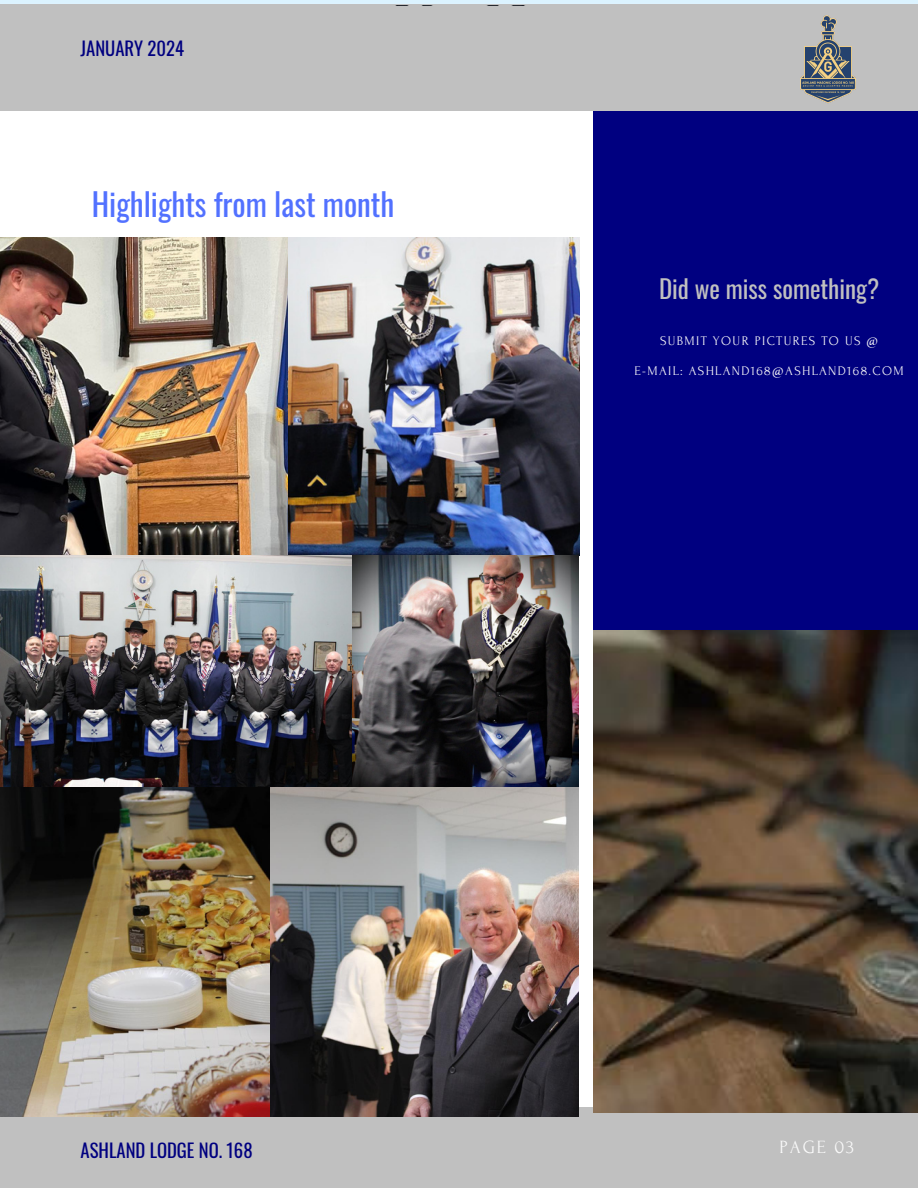
<style>
.page{position:relative;width:918px;height:1188px;background:#fff}
.page>*{position:absolute;margin:0;border:0;box-sizing:border-box;transform-origin:0 0}
.t1{font:31.2px "Oswald";color:#5271ff}
.t2{font:25.05px "Oswald";color:#c0c0c0}
.t3{font:18.75px "Oswald";color:#000080}
.t4{font:18.75px "Forum";letter-spacing:.1em;color:#fafafa}
.t5{font:13.2px "Forum";letter-spacing:.1em;color:#fafafa}
</style>
<div class="page">
<div style="left:594px;top:104px;width:324px;height:585px;background:#000080"></div>
<div style="left:0;top:1107px;width:918px;height:81px;background:#c0c0c0"></div>
<img style="left:594px;top:631px;width:324px;height:481px">
<svg style="left:0;top:0;width:918px;height:110px;background:#d2e3eb"></svg>
<div style="left:0;top:6px;width:918px;height:105px;background:#c0c0c0"></div>
<img style="left:738px;top:4px;width:179px;height:99px">
<img style="left:0;top:237px;width:288px;height:319px">
<img style="left:288px;top:237px;width:291px;height:319px">
<img style="left:0;top:787px;width:579px;height:329px">
<img style="left:0;top:556px;width:353px;height:231px">
<img style="left:353px;top:556px;width:226px;height:231px">
<p class="t3" style="left:81px;top:34px;width:105px">JANUARY 2024</p>
<p class="t1" style="left:92px;top:180px;width:304px">Highlights from last month</p>
<p class="t2" style="left:659px;top:269px;width:222px">Did we miss something?</p>
<p class="t5" style="left:660px;top:333px;width:220px">SUBMIT YOUR PICTURES TO US @</p>
<p class="t5" style="left:635px;top:364px;width:271px">E-MAIL: ASHLAND168@ASHLAND168.COM</p>
<p class="t3" style="left:81px;top:1136px;width:174px">ASHLAND LODGE NO. 168</p>
<p class="t4" style="left:780px;top:1137px;width:76px">PAGE 03</p>
</div>
